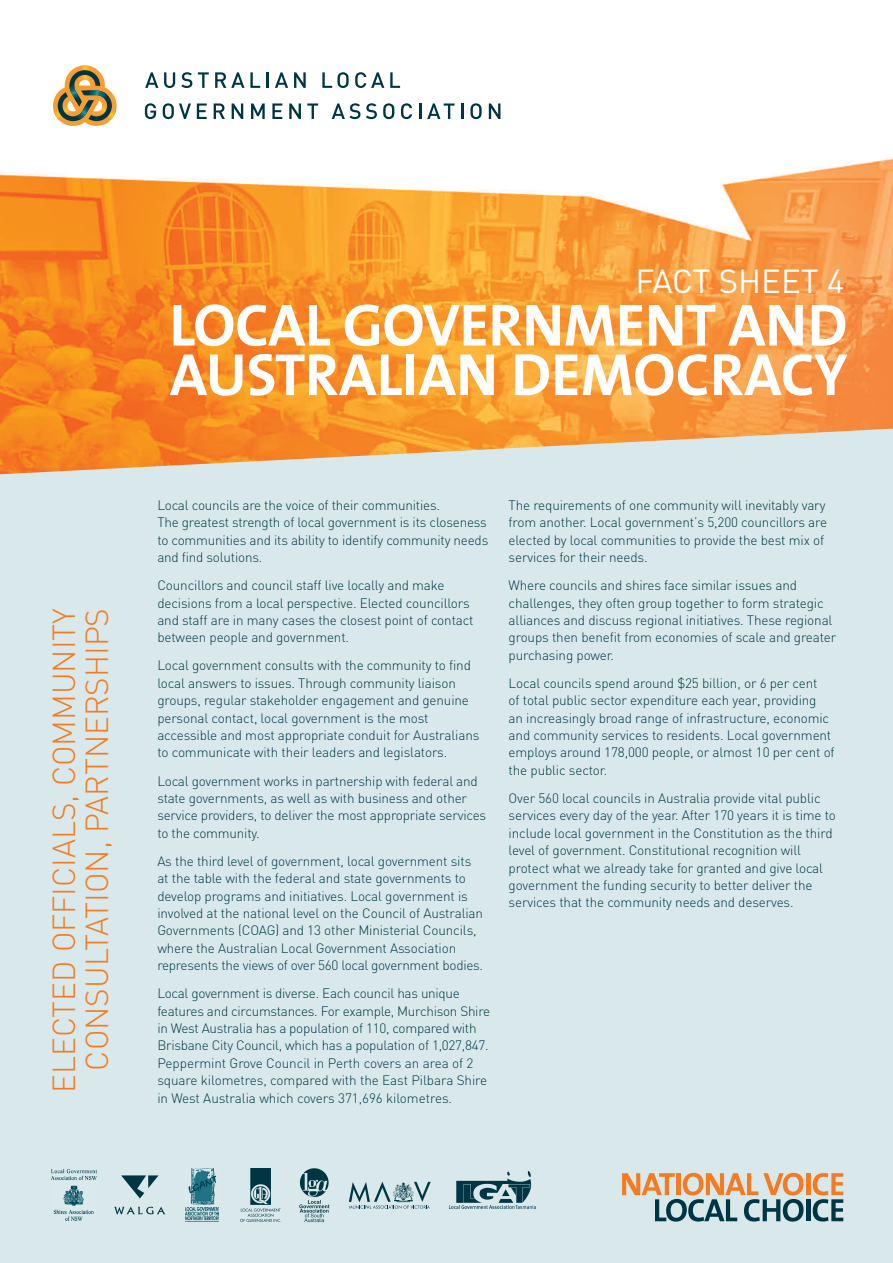
<style>
.page{position:relative;width:893px;height:1263px;background:#fff}
.page>*{position:absolute;margin:0;border:0;box-sizing:border-box;transform-origin:0 0}
.t1{font:700 60px/49.5px "The Sans";letter-spacing:-.01em;color:#fff}
.t2{font:33px "DIN";color:#fff}
.t3{font:300 31.5px/33px "DIN";color:#f47b21;text-align:right}
.t4{font:300 13.5px/17.4px "DIN";letter-spacing:-.01em;color:#003644}
</style>
<div class="page">
<img style="left:0;top:72px;width:893px;height:356px">
<div style="left:0;top:428px;width:893px;height:835px;background:#d9e9eb"></div>
<hr style="left:806px;top:1173px;width:4px;height:22px;background:#f47b21">
<svg style="left:622px;top:1173px;width:181px;height:48px;background:#bbb2a1"></svg>
<hr style="left:806px;top:1199px;width:4px;height:22px;background:#003644">
<svg style="left:813px;top:1173px;width:30px;height:48px"></svg>
<svg style="left:114px;top:1207px;width:51px;height:7px"></svg>
<svg style="left:121px;top:1175px;width:38px;height:23px"></svg>
<img style="left:241px;top:1168px;width:40px;height:53px">
<img style="left:186px;top:1168px;width:33px;height:53px">
<img style="left:51px;top:1169px;width:45px;height:51px">
<img style="left:298px;top:1167px;width:33px;height:55px">
<svg style="left:349px;top:1182px;width:82px;height:27px;background:#a4bdc2"></svg>
<img style="left:450px;top:1171px;width:85px;height:37px">
<svg style="left:145px;top:72px;width:13px;height:16px"></svg>
<svg style="left:164px;top:72px;width:11px;height:16px"></svg>
<svg style="left:181px;top:72px;width:11px;height:16px"></svg>
<svg style="left:198px;top:72px;width:11px;height:16px"></svg>
<svg style="left:215px;top:72px;width:45px;height:16px"></svg>
<svg style="left:267px;top:72px;width:2px;height:16px"></svg>
<svg style="left:275px;top:72px;width:13px;height:16px"></svg>
<svg style="left:294px;top:72px;width:12px;height:16px"></svg>
<svg style="left:322px;top:72px;width:27px;height:16px"></svg>
<svg style="left:355px;top:72px;width:29px;height:16px"></svg>
<svg style="left:390px;top:72px;width:10px;height:16px"></svg>
<svg style="left:145px;top:103px;width:11px;height:16px"></svg>
<svg style="left:163px;top:103px;width:28px;height:16px"></svg>
<svg style="left:197px;top:103px;width:10px;height:16px"></svg>
<svg style="left:214px;top:103px;width:11px;height:16px"></svg>
<svg style="left:232px;top:103px;width:11px;height:16px"></svg>
<svg style="left:251px;top:103px;width:14px;height:16px"></svg>
<svg style="left:272px;top:103px;width:10px;height:16px"></svg>
<svg style="left:289px;top:103px;width:12px;height:16px"></svg>
<svg style="left:307px;top:103px;width:11px;height:16px"></svg>
<svg style="left:332px;top:103px;width:28px;height:16px"></svg>
<svg style="left:366px;top:103px;width:11px;height:16px"></svg>
<svg style="left:383px;top:103px;width:11px;height:16px"></svg>
<svg style="left:401px;top:103px;width:11px;height:16px"></svg>
<svg style="left:419px;top:103px;width:2px;height:16px"></svg>
<svg style="left:427px;top:103px;width:28px;height:16px"></svg>
<svg style="left:461px;top:103px;width:2px;height:16px"></svg>
<svg style="left:470px;top:103px;width:12px;height:16px"></svg>
<svg style="left:489px;top:103px;width:11px;height:16px"></svg>
<svg style="left:53px;top:65px;width:64px;height:61px"></svg>
<h3 class="t3" style="left:48px;top:1093px;width:486px;rotate:-90deg">ELECTED OFFICIALS, COMMUNITY<br>CONSULTATION, PARTNERSHIPS</h3>
<h2 class="t2" style="left:635px;top:262px;width:210px">FACT SHEET 4</h2>
<h1 class="t1" style="left:169px;top:306px;width:680px">LOCAL GOVERNMENT AND<br>AUSTRALIAN DEMOCRACY</h1>
<p class="t4" style="left:157px;top:497px;width:333px">Local councils are the voice of their communities.<br>The greatest strength of local government is its closeness to communities and its ability to identify community needs and find solutions.</p>
<p class="t4" style="left:157px;top:577px;width:318px">Councillors and council staff live locally and make decisions from a local perspective. Elected councillors and staff are in many cases the closest point of contact between people and government.</p>
<p class="t4" style="left:157px;top:657px;width:324px">Local government consults with the community to find local answers to issues. Through community liaison groups, regular stakeholder engagement and genuine personal contact, local government is the most accessible and most appropriate conduit for Australians to communicate with their leaders and legislators.</p>
<p class="t4" style="left:157px;top:772px;width:330px">Local government works in partnership with federal and state governments, as well as with business and other service providers, to deliver the most appropriate services to the community.</p>
<p class="t4" style="left:157px;top:852px;width:327px">As the third level of government, local government sits at the table with the federal and state governments to develop programs and initiatives. Local government is involved at the national level on the Council of Australian Governments (COAG) and 13 other Ministerial Councils, where the Australian Local Government Association represents the views of over 560 local government bodies.</p>
<p class="t4" style="left:157px;top:985px;width:334px">Local government is diverse. Each council has unique features and circumstances. For example, Murchison Shire in West Australia has a population of 110, compared with Brisbane City Council, which has a population of 1,027,847.<br>Peppermint Grove Council in Perth covers an area of 2 square kilometres, compared with the East Pilbara Shire in West Australia which covers 371,696 kilometres.</p>
<p class="t4" style="left:509px;top:497px;width:320px">The requirements of one community will inevitably vary from another. Local government’s 5,200 councillors are elected by local communities to provide the best mix of services for their needs.</p>
<p class="t4" style="left:509px;top:577px;width:329px">Where councils and shires face similar issues and challenges, they often group together to form strategic alliances and discuss regional initiatives. These regional groups then benefit from economies of scale and greater purchasing power.</p>
<p class="t4" style="left:509px;top:674px;width:328px">Local councils spend around $25 billion, or 6 per cent<br>of total public sector expenditure each year, providing<br>an increasingly broad range of infrastructure, economic and community services to residents. Local government employs around 178,000 people, or almost 10 per cent of the public sector.</p>
<p class="t4" style="left:509px;top:789px;width:329px">Over 560 local councils in Australia provide vital public services every day of the year. After 170 years it is time to include local government in the Constitution as the third level of government. Constitutional recognition will protect what we already take for granted and give local government the funding security to better deliver the services that the community needs and deserves.</p>
</div>
